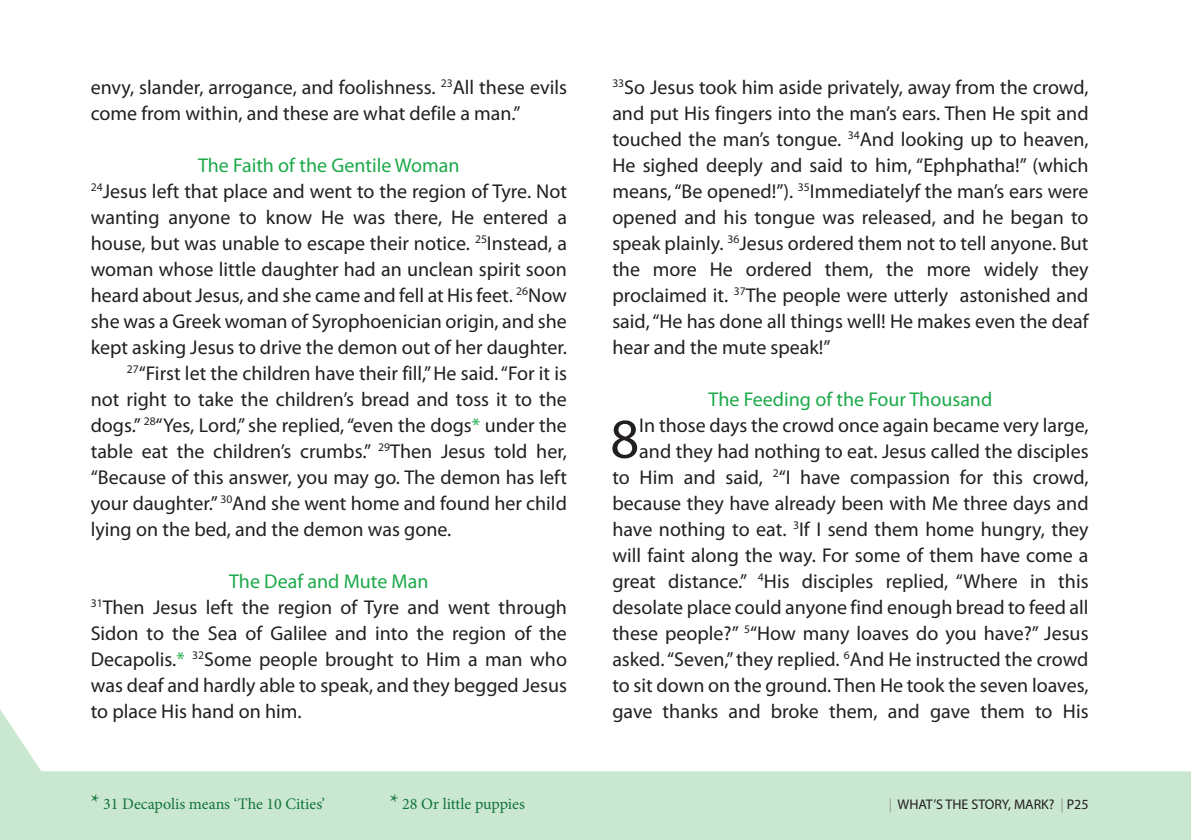
<style>
.page{position:relative;width:1191px;height:840px;background:#fff}
.page>*{position:absolute;margin:0;border:0;box-sizing:border-box;transform-origin:0 0}
.t1{font:56.6px "Myriad Pro";color:#231f20}
.t2{font:20px/26px "Myriad Pro";color:#231f20}
.t3{font:20px "Myriad Pro";color:#1ca94a}
.t4{font:16px "Minion Pro";color:#11733a}
.t5{font:14px "Myriad Pro";color:#231f20}
.s1{color:#1ca94a}
.s2{font-size:22px}
.s3{color:#939598}
</style>
<div class="page">
<svg style="left:0;top:709px;width:1191px;height:131px;fill:#cae7d1"></svg>
<p class="t2" style="left:91px;top:76px;width:478px">envy, slander, arrogance, and foolishness. <sup>23</sup>All these evils come from within, and these are what defile a man.”</p>
<p class="t3" style="left:198px;top:157px;width:263px">The Faith of the Gentile Woman</p>
<p class="t2" style="left:91px;top:180px;width:478px"><sup>24</sup>Jesus left that place and went to the region of Tyre. Not</p>
<p class="t2" style="left:91px;top:206px;width:478px">wanting anyone to know He was there, He entered a</p>
<p class="t2" style="left:91px;top:232px;width:478px">house, but was unable to escape their notice. <sup>25</sup>Instead, a</p>
<p class="t2" style="left:91px;top:258px;width:478px">woman whose little daughter had an unclean spirit soon</p>
<p class="t2" style="left:91px;top:284px;width:478px">heard about Jesus, and she came and fell at His feet. <sup>26</sup>Now</p>
<p class="t2" style="left:91px;top:310px;width:478px">she was a Greek woman of Syrophoenician origin, and she</p>
<p class="t2" style="left:91px;top:336px;width:478px">kept asking Jesus to drive the demon out of her daughter.</p>
<p class="t2" style="left:127px;top:362px;width:442px"><sup>27</sup>“First let the children have their fill,” He said. “For it is</p>
<p class="t2" style="left:91px;top:388px;width:478px">not right to take the children’s bread and toss it to the</p>
<p class="t2" style="left:91px;top:414px;width:478px">dogs.” <sup>28</sup>“Yes, Lord,” she replied, “even the dogs<span class="s1">*</span> under the</p>
<p class="t2" style="left:91px;top:440px;width:478px">table eat the children’s crumbs.” <sup>29</sup>Then Jesus told her,</p>
<p class="t2" style="left:91px;top:466px;width:478px">“Because of this answer, you may go. The demon has left</p>
<p class="t2" style="left:91px;top:492px;width:478px">your daughter.” <sup>30</sup>And she went home and found her child</p>
<p class="t2" style="left:91px;top:518px;width:362px">lying on the bed, and the demon was gone.</p>
<p class="t2" style="left:91px;top:570px;width:478px;text-indent:138px"><span class="s1">The Deaf and Mute Man<br></span><sup>31</sup>Then Jesus left the region of Tyre and went through Sidon to the Sea of Galilee and into the region of the Decapolis.<span class="s1">*</span> <sup>32</sup>Some people brought to Him a man who was deaf and hardly able to speak, and they begged Jesus to place His hand on him.</p>
<p class="t2" style="left:612px;top:76px;width:478px;text-align:justify"><sup>33</sup>So Jesus took him aside privately, away from the crowd, and put His fingers into the man’s ears. Then He spit and touched the man’s tongue. <sup>34</sup>And looking up to heaven, He sighed deeply and said to him, “Ephphatha!” (which means, “Be opened!”). <sup>35</sup>Immediatelyf the man’s ears were opened and his tongue was released, and he began to speak plainly. <sup>36</sup>Jesus ordered them not to tell anyone. But the more He ordered them, the more widely they proclaimed it. <sup>37</sup>The people were utterly astonished and said, “He has done all things well! He makes even the deaf hear and the mute speak!”</p>
<p class="t3" style="left:709px;top:391px;width:285px">The Feeding of the Four Thousand</p>
<h1 class="t1" style="left:610px;top:415px;width:31px">8</h1>
<p class="t2" style="left:612px;top:414px;width:478px;text-align:right">In those days the crowd once again became very large, and they had nothing to eat. Jesus called the disciples<br>to Him and said, <sup>2</sup>“I have compassion for this crowd, because they have already been with Me three days and have nothing to eat. <sup>3</sup>If I send them home hungry, they will faint along the way. For some of them have come a great distance.” <sup>4</sup>His disciples replied, “Where in this desolate place could anyone find enough bread to feed all these people?” <sup>5</sup>“How many loaves do you have?” Jesus asked. “Seven,” they replied. <sup>6</sup>And He instructed the crowd to sit down on the ground. Then He took the seven loaves, gave thanks and broke them, and gave them to His</p>
<p class="t4" style="left:91px;top:797px;width:236px"><span class="s2">*</span> 31 Decapolis means ‘The 10 Cities’</p>
<p class="t4" style="left:390px;top:797px;width:137px"><span class="s2">*</span> 28 Or little puppies</p>
<p class="t5" style="left:889px;top:798px;width:201px"><span class="s3">|</span> WHAT’S THE STORY, MARK? <span class="s3">|</span> P25</p>
</div>
